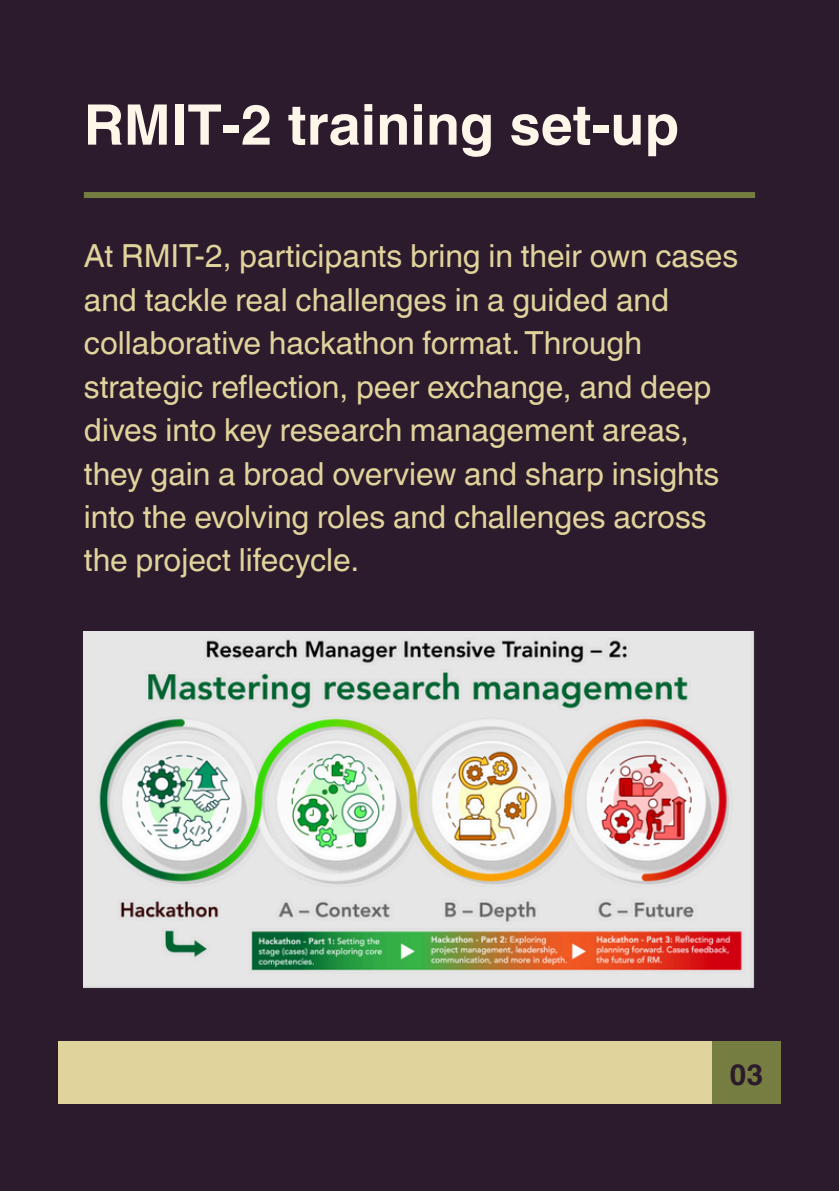
<style>
.page{position:relative;width:839px;height:1191px;background:#fff}
.page>*{position:absolute;margin:0;border:0;box-sizing:border-box;transform-origin:0 0}
.t1{font:700 56px "Helvetica World";color:#fff6ea}
.t2{font:31.8px/43.4px "Helvetica World";color:#e1d39c}
.t3{font:700 29.6px "Helvetica World";color:#2c1b2d}
</style>
<div class="page">
<div style="left:0;top:0;width:838px;height:1190px;background:#2c1b2d"></div>
<div style="left:712px;top:1041px;width:68px;height:63px;background:#757d41"></div>
<div style="left:58px;top:1041px;width:654px;height:63px;background:#e1d39c"></div>
<div style="left:84px;top:192px;width:671px;height:6px;background:#757d41"></div>
<img style="left:84px;top:632px;width:670px;height:356px">
<p class="t1" style="left:84px;top:79px;width:596px">RMIT-2 training set-up</p>
<p class="t2" style="left:84px;top:234px;width:656px">At RMIT-2, participants bring in their own cases and tackle real challenges in a guided and collaborative hackathon format.Through strategic reflection, peer exchange, and deep dives into key research management areas, they gain a broad overview and sharp insights into the evolving roles and challenges across the project lifecycle.</p>
<h1 class="t3" style="left:729px;top:1050px;width:36px">03</h1>
</div>
